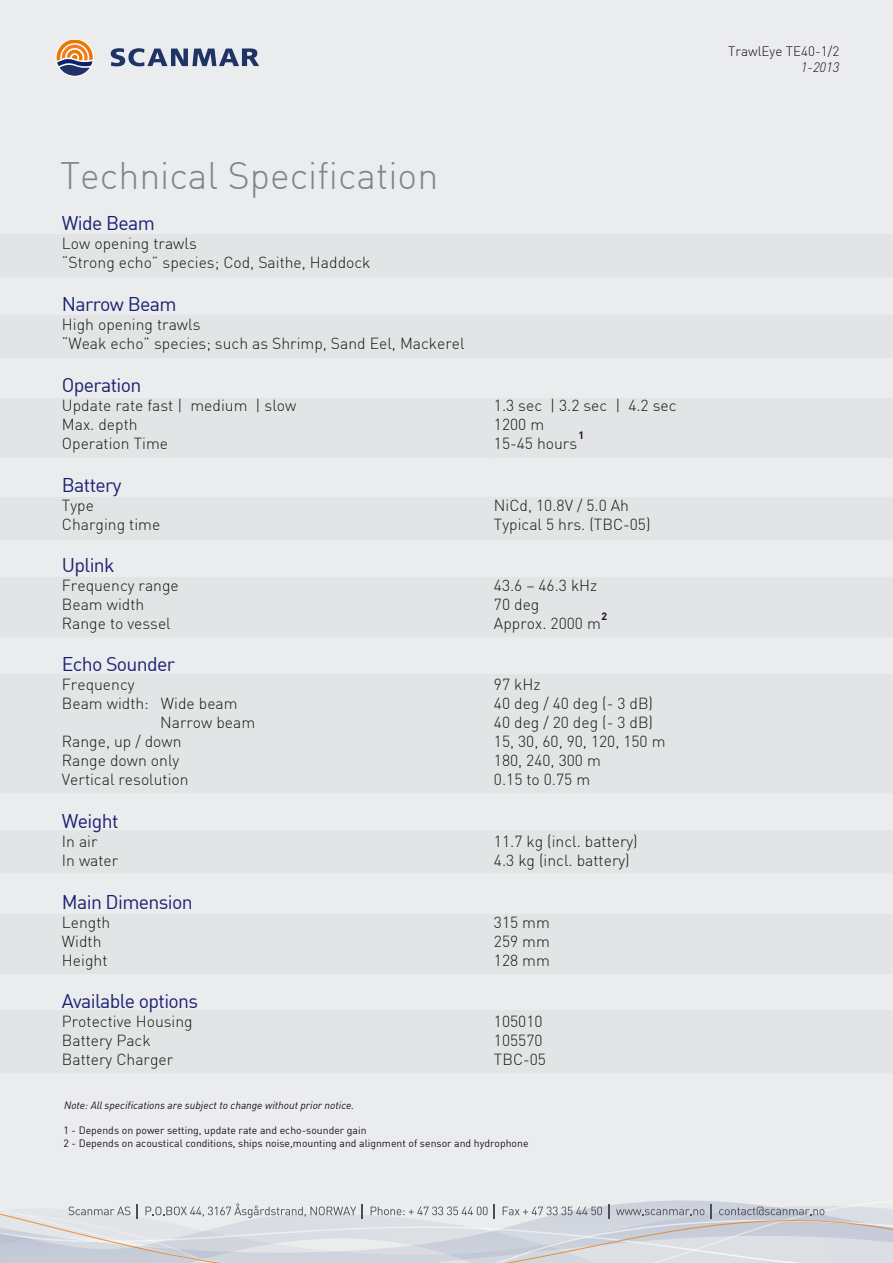
<style>
.page{position:relative;width:893px;height:1263px;background:#eaeced}
.page>*{position:absolute;margin:0;border:0;box-sizing:border-box;transform-origin:0 0}
.t1{font:300 37.5px "DIN Offc";color:#7d878b}
.t2{font:19.5px "DIN Offc";letter-spacing:-.035em;color:#1c2072}
.t3{font:300 15.75px/18.9px "DIN Offc";color:#151a17}
.t4{font:300 13.5px "DIN Offc";color:#18161b}
.t5{font:italic 300 13.5px "DIN Offc";color:#18161b}
.t6{font:10.5px/12.6px "DIN Offc";color:#18161b}
.t7{font:italic 10.5px "DIN Offc";color:#18161b}
.t8{font:700 10.5px "DIN Offc";color:#18161b}
</style>
<div class="page">
<div style="left:0;top:675px;width:893px;height:118px;background:#e3e4e6"></div>
<svg style="left:56px;top:40px;width:38px;height:37px"></svg>
<svg style="left:111px;top:48px;width:148px;height:18px"></svg>
<svg style="left:0;top:1203px;width:893px;height:60px"></svg>
<div style="left:0;top:234px;width:893px;height:43px;background:#e3e4e6"></div>
<div style="left:0;top:315px;width:893px;height:43px;background:#e3e4e6"></div>
<div style="left:0;top:577px;width:893px;height:60px;background:#e3e4e6"></div>
<div style="left:0;top:914px;width:893px;height:59px;background:#e3e4e6"></div>
<div style="left:0;top:497px;width:893px;height:42px;background:#e3e4e6"></div>
<div style="left:0;top:1010px;width:893px;height:62px;background:#e3e4e6"></div>
<div style="left:0;top:398px;width:893px;height:59px;background:#e3e4e6"></div>
<div style="left:0;top:830px;width:893px;height:43px;background:#e3e4e6"></div>
<h1 class="t1" style="left:60px;top:152px;width:380px">Technical Specification</h1>
<p class="t2" style="left:62px;top:211px;width:94px">Wide Beam</p>
<p class="t3" style="left:62px;top:234px;width:310px">Low opening trawls<br>“Strong echo” species; Cod, Saithe, Haddock</p>
<p class="t2" style="left:62px;top:292px;width:116px">Narrow Beam</p>
<p class="t3" style="left:62px;top:315px;width:404px">High opening trawls<br>“Weak echo” species; such as Shrimp, Sand Eel, Mackerel</p>
<p class="t2" style="left:62px;top:373px;width:81px">Operation</p>
<p class="t3" style="left:62px;top:396px;width:236px">Update rate fast | medium | slow</p>
<p class="t3" style="left:494px;top:396px;width:184px">1.3 sec | 3.2 sec | 4.2 sec</p>
<p class="t3" style="left:62px;top:415px;width:77px">Max. depth</p>
<p class="t3" style="left:494px;top:415px;width:52px">1200 m</p>
<p class="t3" style="left:62px;top:434px;width:108px">Operation Time</p>
<p class="t3" style="left:494px;top:434px;width:85px">15-45 hours</p>
<p class="t2" style="left:62px;top:473px;width:61px">Battery</p>
<p class="t3" style="left:62px;top:496px;width:34px">Type</p>
<p class="t3" style="left:494px;top:496px;width:137px">NiCd, 10.8V / 5.0 Ah</p>
<p class="t3" style="left:62px;top:515px;width:100px">Charging time</p>
<p class="t3" style="left:494px;top:515px;width:158px">Typical 5 hrs. (TBC-05)</p>
<p class="t2" style="left:62px;top:553px;width:54px">Uplink</p>
<p class="t3" style="left:62px;top:576px;width:118px">Frequency range</p>
<p class="t3" style="left:494px;top:576px;width:105px">43.6 – 46.3 kHz</p>
<p class="t3" style="left:62px;top:595px;width:84px">Beam width</p>
<p class="t3" style="left:494px;top:595px;width:47px">70 deg</p>
<p class="t3" style="left:62px;top:614px;width:110px">Range to vessel</p>
<p class="t3" style="left:494px;top:614px;width:108px">Approx. 2000 m</p>
<p class="t2" style="left:62px;top:652px;width:115px">Echo Sounder</p>
<p class="t3" style="left:62px;top:675px;width:74px">Frequency</p>
<p class="t3" style="left:494px;top:675px;width:48px">97 kHz</p>
<p class="t3" style="left:62px;top:694px;width:177px">Beam width: Wide beam</p>
<p class="t3" style="left:494px;top:694px;width:161px">40 deg / 40 deg (- 3 dB)</p>
<p class="t3" style="left:160px;top:713px;width:97px">Narrow beam</p>
<p class="t3" style="left:494px;top:713px;width:161px">40 deg / 20 deg (- 3 dB)</p>
<p class="t3" style="left:62px;top:732px;width:121px">Range, up / down</p>
<p class="t3" style="left:494px;top:732px;width:173px">15, 30, 60, 90, 120, 150 m</p>
<p class="t3" style="left:62px;top:751px;width:119px">Range down only</p>
<p class="t3" style="left:494px;top:751px;width:108px">180, 240, 300 m</p>
<p class="t3" style="left:62px;top:769px;width:128px">Vertical resolution</p>
<p class="t3" style="left:494px;top:769px;width:98px">0.15 to 0.75 m</p>
<p class="t2" style="left:62px;top:809px;width:58px">Weight</p>
<p class="t3" style="left:62px;top:832px;width:37px">In air</p>
<p class="t3" style="left:494px;top:832px;width:145px">11.7 kg (incl. battery)</p>
<p class="t3" style="left:62px;top:850px;width:58px">In water</p>
<p class="t3" style="left:494px;top:850px;width:137px">4.3 kg (incl. battery)</p>
<p class="t2" style="left:62px;top:890px;width:132px">Main Dimension</p>
<p class="t3" style="left:62px;top:913px;width:50px">Length</p>
<p class="t3" style="left:494px;top:913px;width:57px">315 mm</p>
<p class="t3" style="left:62px;top:931px;width:41px">Width</p>
<p class="t3" style="left:494px;top:931px;width:57px">259 mm</p>
<p class="t3" style="left:62px;top:950px;width:47px">Height</p>
<p class="t3" style="left:494px;top:950px;width:57px">128 mm</p>
<p class="t2" style="left:62px;top:989px;width:138px">Available options</p>
<p class="t3" style="left:62px;top:1012px;width:132px">Protective Housing</p>
<p class="t3" style="left:494px;top:1012px;width:50px">105010</p>
<p class="t3" style="left:62px;top:1030px;width:90px">Battery Pack</p>
<p class="t3" style="left:494px;top:1030px;width:50px">105570</p>
<p class="t3" style="left:62px;top:1049px;width:113px">Battery Charger</p>
<p class="t3" style="left:494px;top:1049px;width:54px">TBC-05</p>
<p class="t8" style="left:579px;top:429px;width:7px">1</p>
<p class="t8" style="left:602px;top:609px;width:7px">2</p>
<p class="t7" style="left:64px;top:1099px;width:292px">Note: All specifications are subject to change without prior notice.</p>
<p class="t6" style="left:64px;top:1123px;width:466px">1 - Depends on power setting, update rate and echo-sounder gain<br>2 - Depends on acoustical conditions, ships noise,mounting and alignment of sensor and hydrophone</p>
<p class="t4" style="left:728px;top:43px;width:113px">TrawlEye TE40-1/2</p>
<p class="t5" style="left:801px;top:59px;width:40px">1-2013</p>
</div>
